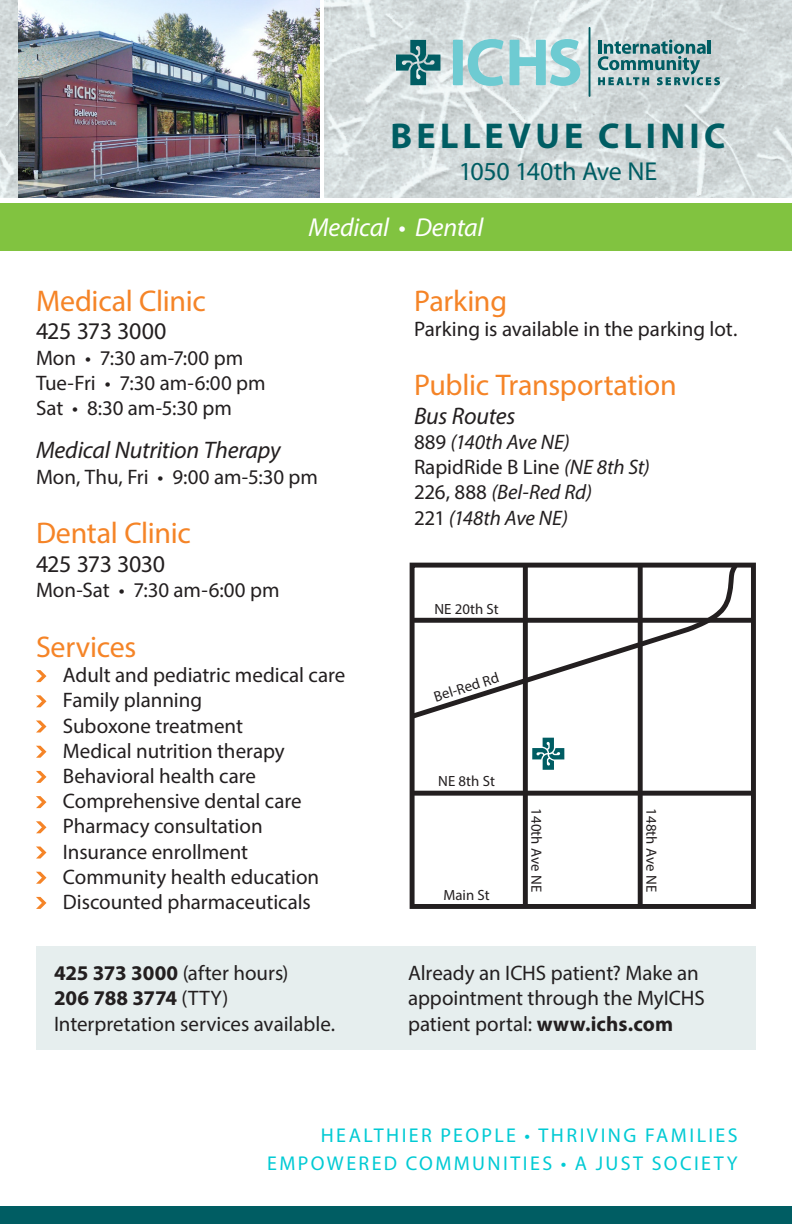
<style>
.page{position:relative;width:792px;height:1224px;background:#fff}
.page>*{position:absolute;margin:0;border:0;box-sizing:border-box;transform-origin:0 0}
.Clinic_name{font:700 36px "Myriad Pro";letter-spacing:.12em;color:#005d63}
.t1{font:30px "Myriad Pro";letter-spacing:-.01em;color:#f58427}
.Specialty{font:italic 26px "Myriad Pro";letter-spacing:-.01em;color:#fff}
.Address{font:26px "Myriad Pro";letter-spacing:-.02em;color:#005d63}
.Subhead{font:italic 24px "Myriad Pro";letter-spacing:-.01em;color:#231f20}
.Subhead-2{font:24px "Myriad Pro";letter-spacing:-.015em;color:#231f20}
.Bullet_list{font:21px "Myriad Pro";letter-spacing:-.005em;color:#231f20}
.Body{font:21px/25.2px "Myriad Pro";color:#231f20}
.Body_space2{font:21px "Myriad Pro";color:#231f20}
.Body-2{font:italic 21px "Myriad Pro";letter-spacing:-.005em;color:#231f20}
.Body_space1{font:21px "Myriad Pro";letter-spacing:-.005em;color:#231f20}
.Body-3{font:700 21px "Myriad Pro";letter-spacing:-.01em;color:#231f20}
.Vision{font:20px "Myriad Pro";letter-spacing:.12em;color:#00cad4}
.t2{font:14.8px "Myriad Pro";letter-spacing:.005em;color:#231f20}
.s1{font-weight:700}
.s2{font-weight:400}
.s3{font-style:normal}
.s4{font-style:italic}
</style>
<div class="page">
<div style="left:0;top:1206px;width:792px;height:18px;background:#005d63"></div>
<svg style="left:324px;top:0;width:468px;height:198px;background:#d3dbdb"></svg>
<svg style="left:453px;top:39px;width:51px;height:47px;background:#a0d3d7"></svg>
<svg style="left:510px;top:39px;width:70px;height:47px;background:#a1d7dc"></svg>
<svg style="left:598px;top:40px;width:122px;height:45px;background:#8aadaf"></svg>
<hr style="left:589px;top:27px;width:1px;height:70px;background:#005d63">
<svg style="left:396px;top:40px;width:44px;height:45px;background:#6e9ea1"></svg>
<img style="left:18px;top:0;width:301px;height:198px">
<svg style="left:0;top:0;width:18px;height:198px;background:#d2d9da"></svg>
<div style="left:0;top:203px;width:792px;height:47px;background:#81c340"></div>
<div style="left:36px;top:946px;width:720px;height:104px;background:#e6eeee"></div>
<svg style="left:36px;top:670px;width:10px;height:12px"></svg>
<svg style="left:36px;top:695px;width:10px;height:12px"></svg>
<svg style="left:36px;top:721px;width:10px;height:12px"></svg>
<svg style="left:36px;top:746px;width:10px;height:12px"></svg>
<svg style="left:36px;top:771px;width:10px;height:12px"></svg>
<svg style="left:36px;top:796px;width:10px;height:12px"></svg>
<svg style="left:36px;top:821px;width:10px;height:12px"></svg>
<svg style="left:36px;top:847px;width:10px;height:12px"></svg>
<svg style="left:36px;top:872px;width:10px;height:12px"></svg>
<svg style="left:36px;top:897px;width:10px;height:12px"></svg>
<div style="left:410px;top:563px;width:346px;height:346px;border:5px solid #231f20"></div>
<div style="left:523px;top:564px;width:5px;height:342px;background:#231f20"></div>
<div style="left:412px;top:618px;width:341px;height:5px;background:#231f20"></div>
<svg style="left:409px;top:562px;width:334px;height:161px"></svg>
<div style="left:412px;top:791px;width:341px;height:5px;background:#231f20"></div>
<div style="left:638px;top:564px;width:5px;height:342px;background:#231f20"></div>
<svg style="left:532px;top:738px;width:32px;height:32px"></svg>
<p class="Clinic_name" style="left:390px;top:112px;width:337px">BELLEVUE CLINIC</p>
<p class="Address" style="left:459px;top:155px;width:200px">1050 140th Ave NE</p>
<p class="Specialty" style="left:308px;top:211px;width:177px">Medical • Dental</p>
<p class="t1" style="left:36px;top:282px;width:171px">Medical Clinic</p>
<p class="Subhead-2" style="left:36px;top:316px;width:132px">425 373 3000</p>
<p class="Body" style="left:36px;top:345px;width:209px">Mon • 7:30 am-7:00 pm</p>
<p class="Body" style="left:36px;top:370px;width:231px">Tue-Fri • 7:30 am-6:00 pm</p>
<p class="Body_space1" style="left:36px;top:395px;width:197px">Sat • 8:30 am-5:30 pm</p>
<p class="Subhead" style="left:36px;top:436px;width:246px">Medical Nutrition Therapy</p>
<p class="Body_space2" style="left:36px;top:464px;width:284px">Mon, Thu, Fri • 9:00 am-5:30 pm</p>
<p class="t1" style="left:36px;top:514px;width:157px">Dental Clinic</p>
<p class="Subhead-2" style="left:36px;top:549px;width:131px">425 373 3030</p>
<p class="Body_space2" style="left:36px;top:577px;width:245px">Mon-Sat • 7:30 am-6:00 pm</p>
<p class="t1" style="left:36px;top:628px;width:102px">Services</p>
<p class="Bullet_list" style="left:63px;top:662px;width:284px">Adult and pediatric medical care</p>
<p class="Bullet_list" style="left:63px;top:687px;width:141px">Family planning</p>
<p class="Bullet_list" style="left:63px;top:713px;width:181px">Suboxone treatment</p>
<p class="Bullet_list" style="left:63px;top:738px;width:223px">Medical nutrition therapy</p>
<p class="Bullet_list" style="left:63px;top:763px;width:194px">Behavioral health care</p>
<p class="Bullet_list" style="left:63px;top:788px;width:240px">Comprehensive dental care</p>
<p class="Bullet_list" style="left:63px;top:813px;width:201px">Pharmacy consultation</p>
<p class="Bullet_list" style="left:63px;top:839px;width:187px">Insurance enrollment</p>
<p class="Bullet_list" style="left:63px;top:864px;width:258px">Community health education</p>
<p class="Bullet_list" style="left:63px;top:889px;width:249px">Discounted pharmaceuticals</p>
<p class="Body" style="left:54px;top:960px;width:236px"><span class="s1">425 373 3000</span> (after hours)</p>
<p class="Body-3" style="left:54px;top:985px;width:176px">206 788 3774 <span class="s2">(TTY)</span></p>
<p class="Body" style="left:54px;top:1011px;width:283px">Interpretation services available.</p>
<p class="t1" style="left:414px;top:282px;width:95px">Parking</p>
<p class="Body_space2" style="left:414px;top:316px;width:325px">Parking is available in the parking lot.</p>
<p class="t1" style="left:414px;top:366px;width:264px">Public Transportation</p>
<p class="Subhead" style="left:414px;top:401px;width:103px">Bus Routes</p>
<p class="Body-2" style="left:414px;top:429px;width:157px"><span class="s3">889</span> (140th Ave NE)</p>
<p class="Body" style="left:414px;top:454px;width:237px">RapidRide B Line <span class="s4">(NE 8th St)</span></p>
<p class="Body-2" style="left:414px;top:479px;width:180px"><span class="s3">226, 888</span> (Bel-Red Rd)</p>
<p class="Body-2" style="left:414px;top:505px;width:155px"><span class="s3">221</span> (148th Ave NE)</p>
<p class="t2" style="left:434px;top:599px;width:66px">NE 20th St</p>
<p class="t2" style="left:432px;top:689px;width:69px;rotate:-18deg">Bel-Red Rd</p>
<p class="t2" style="left:438px;top:772px;width:58px">NE 8th St</p>
<p class="t2" style="left:443px;top:886px;width:48px">Main St</p>
<p class="t2" style="left:546px;top:808px;width:85px;rotate:90deg">140th Ave NE</p>
<p class="t2" style="left:661px;top:808px;width:85px;rotate:90deg">148th Ave NE</p>
<p class="Body" style="left:408px;top:960px;width:298px">Already an ICHS patient? Make an appointment through the MyICHS patient portal: <span class="s1">www.ichs.com</span></p>
<p class="Vision" style="left:321px;top:1123px;width:419px">HEALTHIER PEOPLE • THRIVING FAMILIES</p>
<p class="Vision" style="left:267px;top:1151px;width:472px">EMPOWERED COMMUNITIES • A JUST SOCIETY</p>
</div>
